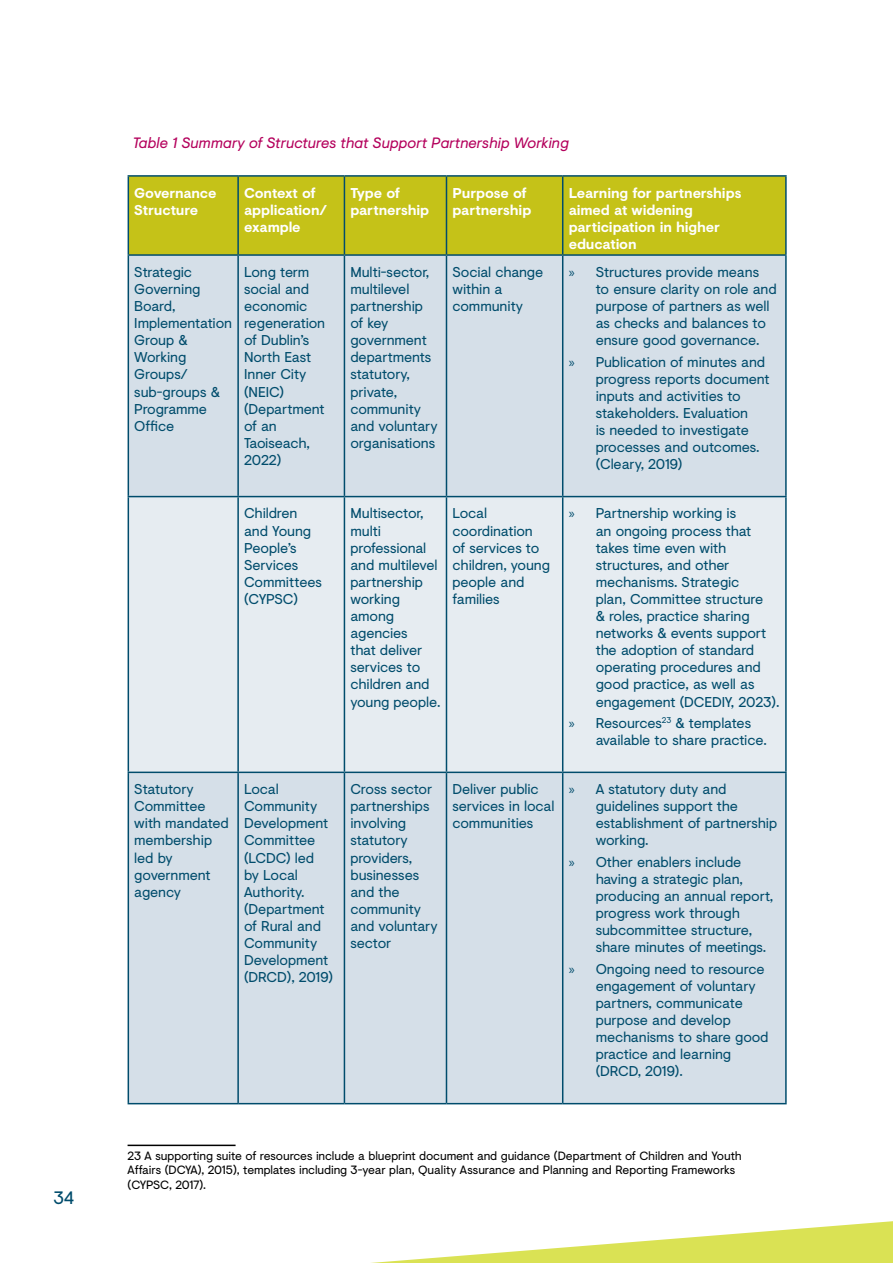
<style>
.page{position:relative;width:893px;height:1263px;background:#fff}
.page>*{position:absolute;margin:0;border:0;box-sizing:border-box;transform-origin:0 0}
.t1{font:18px "Visuelt";color:#004c6c}
.t2{font:italic 15px "Visuelt";letter-spacing:-.005em;color:#b4015c}
.t3{font:14.25px/17.1px "Visuelt";letter-spacing:-.01em;color:#004c6c}
.t4{font:700 14.25px/17.1px "Visuelt";letter-spacing:-.01em;color:#fff}
.t5{font:12px/14.4px "Visuelt";letter-spacing:-.01em;color:#000}
.s1{font-family:"Myriad Pro"}
</style>
<div class="page">
<div style="left:129px;top:177px;width:656px;height:77px;background:#c5c218"></div>
<div style="left:129px;top:256px;width:656px;height:847px;background:#d5dfe8"></div>
<div style="left:129px;top:497px;width:656px;height:274px;background:#e6ecf1"></div>
<hr style="left:128px;top:175px;width:110px;height:2px;background:#004c6c">
<hr style="left:128px;top:177px;width:1px;height:77px;background:#004c6c">
<hr style="left:238px;top:175px;width:106px;height:2px;background:#004c6c">
<hr style="left:237px;top:177px;width:2px;height:77px;background:#004c6c">
<hr style="left:344px;top:175px;width:102px;height:2px;background:#004c6c">
<hr style="left:344px;top:177px;width:1px;height:77px;background:#004c6c">
<hr style="left:446px;top:175px;width:117px;height:2px;background:#004c6c">
<hr style="left:446px;top:177px;width:1px;height:77px;background:#004c6c">
<hr style="left:563px;top:175px;width:224px;height:2px;background:#004c6c">
<hr style="left:562px;top:177px;width:1px;height:77px;background:#004c6c">
<hr style="left:785px;top:177px;width:2px;height:77px;background:#004c6c">
<hr style="left:128px;top:254px;width:110px;height:2px;background:#004c6c">
<hr style="left:128px;top:256px;width:1px;height:240px;background:#004c6c">
<hr style="left:238px;top:254px;width:106px;height:2px;background:#004c6c">
<hr style="left:237px;top:256px;width:2px;height:240px;background:#004c6c">
<hr style="left:344px;top:254px;width:102px;height:2px;background:#004c6c">
<hr style="left:344px;top:256px;width:1px;height:240px;background:#004c6c">
<hr style="left:446px;top:254px;width:117px;height:2px;background:#004c6c">
<hr style="left:446px;top:256px;width:1px;height:240px;background:#004c6c">
<hr style="left:563px;top:254px;width:224px;height:2px;background:#004c6c">
<hr style="left:562px;top:256px;width:1px;height:240px;background:#004c6c">
<hr style="left:785px;top:256px;width:2px;height:240px;background:#004c6c">
<hr style="left:128px;top:496px;width:110px;height:1px;background:#004c6c">
<hr style="left:128px;top:497px;width:1px;height:274px;background:#004c6c">
<hr style="left:238px;top:496px;width:106px;height:1px;background:#004c6c">
<hr style="left:237px;top:497px;width:2px;height:274px;background:#004c6c">
<hr style="left:344px;top:496px;width:102px;height:1px;background:#004c6c">
<hr style="left:344px;top:497px;width:1px;height:274px;background:#004c6c">
<hr style="left:446px;top:496px;width:117px;height:1px;background:#004c6c">
<hr style="left:446px;top:497px;width:1px;height:274px;background:#004c6c">
<hr style="left:563px;top:496px;width:224px;height:1px;background:#004c6c">
<hr style="left:562px;top:497px;width:1px;height:274px;background:#004c6c">
<hr style="left:785px;top:497px;width:2px;height:274px;background:#004c6c">
<hr style="left:128px;top:771px;width:110px;height:2px;background:#004c6c">
<hr style="left:128px;top:773px;width:1px;height:330px;background:#004c6c">
<hr style="left:238px;top:771px;width:106px;height:2px;background:#004c6c">
<hr style="left:237px;top:773px;width:2px;height:330px;background:#004c6c">
<hr style="left:344px;top:771px;width:102px;height:2px;background:#004c6c">
<hr style="left:344px;top:773px;width:1px;height:330px;background:#004c6c">
<hr style="left:446px;top:771px;width:117px;height:2px;background:#004c6c">
<hr style="left:446px;top:773px;width:1px;height:330px;background:#004c6c">
<hr style="left:563px;top:771px;width:224px;height:2px;background:#004c6c">
<hr style="left:562px;top:773px;width:1px;height:330px;background:#004c6c">
<hr style="left:785px;top:773px;width:2px;height:330px;background:#004c6c">
<hr style="left:128px;top:1103px;width:110px;height:1px;background:#004c6c">
<hr style="left:238px;top:1103px;width:106px;height:1px;background:#004c6c">
<hr style="left:344px;top:1103px;width:102px;height:1px;background:#004c6c">
<hr style="left:446px;top:1103px;width:117px;height:1px;background:#004c6c">
<hr style="left:563px;top:1103px;width:224px;height:1px;background:#004c6c">
<hr style="left:128px;top:1144px;width:108px;height:2px;background:#000">
<svg style="left:371px;top:1221px;width:522px;height:42px"></svg>
<p class="t1" style="left:53px;top:1185px;width:22px">34</p>
<p class="t2" style="left:133px;top:132px;width:438px">Table 1 Summary of Structures that Support Partnership Working</p>
<p class="t4" style="left:134px;top:184px;width:84px">Governance<br>Structure</p>
<p class="t4" style="left:244px;top:184px;width:85px">Context of application/ example</p>
<p class="t4" style="left:350px;top:184px;width:80px">Type of partnership</p>
<p class="t4" style="left:452px;top:184px;width:80px">Purpose of partnership</p>
<p class="t4" style="left:569px;top:184px;width:174px">Learning for partnerships aimed at widening participation in higher education</p>
<p class="t3" style="left:134px;top:263px;width:99px">Strategic<br>Governing<br>Board,<br>Implementation<br>Group &amp;<br>Working<br>Groups/ sub-groups &amp;<br>Programme<br>Office</p>
<p class="t3" style="left:244px;top:263px;width:82px">Long term social and economic regeneration of Dublin’s<br>North East<br>Inner City (NEIC) (Department of an<br>Taoiseach,<br>2022)</p>
<p class="t3" style="left:350px;top:263px;width:89px">Multi-sector, multilevel partnership of key government departments statutory, private, community and voluntary organisations</p>
<p class="t3" style="left:452px;top:263px;width:92px">Social change within a community</p>
<p class="t3" style="left:596px;top:263px;width:182px;text-indent:-27px"><span class="s1">»</span> Structures provide means<br>to ensure clarity on role and purpose of partners as well as checks and balances to ensure good governance.</p>
<p class="t3" style="left:596px;top:353px;width:175px;text-indent:-27px"><span class="s1">»</span> Publication of minutes and progress reports document inputs and activities to stakeholders. Evaluation<br>is needed to investigate processes and outcomes. (Cleary, 2019)</p>
<p class="t3" style="left:244px;top:504px;width:79px">Children and Young<br>People’s<br>Services<br>Committees (CYPSC)</p>
<p class="t3" style="left:350px;top:504px;width:92px">Multisector, multi professional and multilevel partnership working among agencies<br>that deliver services to children and young people.</p>
<p class="t3" style="left:452px;top:504px;width:99px">Local coordination<br>of services to children, young people and families</p>
<p class="t3" style="left:596px;top:504px;width:185px;text-indent:-27px"><span class="s1">»</span> Partnership working is<br>an ongoing process that takes time even with structures, and other mechanisms. Strategic<br>plan, Committee structure<br>&amp; roles, practice sharing networks &amp; events support the adoption of standard operating procedures and good practice, as well as engagement (DCEDIY, 2023).</p>
<p class="t3" style="left:596px;top:714px;width:173px;text-indent:-27px"><span class="s1">»</span> Resources<sup>23</sup> &amp; templates available to share practice.</p>
<p class="t3" style="left:134px;top:780px;width:96px">Statutory<br>Committee with mandated membership led by government agency</p>
<p class="t3" style="left:244px;top:780px;width:90px">Local<br>Community<br>Development<br>Committee (LCDC) led<br>by Local<br>Authority. (Department of Rural and<br>Community<br>Development (DRCD), 2019)</p>
<p class="t3" style="left:350px;top:780px;width:89px">Cross sector partnerships involving statutory providers, businesses and the community and voluntary sector</p>
<p class="t3" style="left:452px;top:780px;width:103px">Deliver public services in local communities</p>
<p class="t3" style="left:596px;top:780px;width:183px;text-indent:-27px"><span class="s1">»</span> A statutory duty and guidelines support the establishment of partnership working.</p>
<p class="t3" style="left:596px;top:853px;width:179px;text-indent:-27px"><span class="s1">»</span> Other enablers include having a strategic plan, producing an annual report, progress work through subcommittee structure, share minutes of meetings.</p>
<p class="t3" style="left:596px;top:960px;width:174px;text-indent:-27px"><span class="s1">»</span> Ongoing need to resource engagement of voluntary partners, communicate purpose and develop mechanisms to share good practice and learning (DRCD, 2019).</p>
<p class="t5" style="left:128px;top:1148px;width:616px">23 A supporting suite of resources include a blueprint document and guidance (Department of Children and Youth<br>Affairs (DCYA), 2015), templates including 3-year plan, Quality Assurance and Planning and Reporting Frameworks (CYPSC, 2017).</p>
</div>
